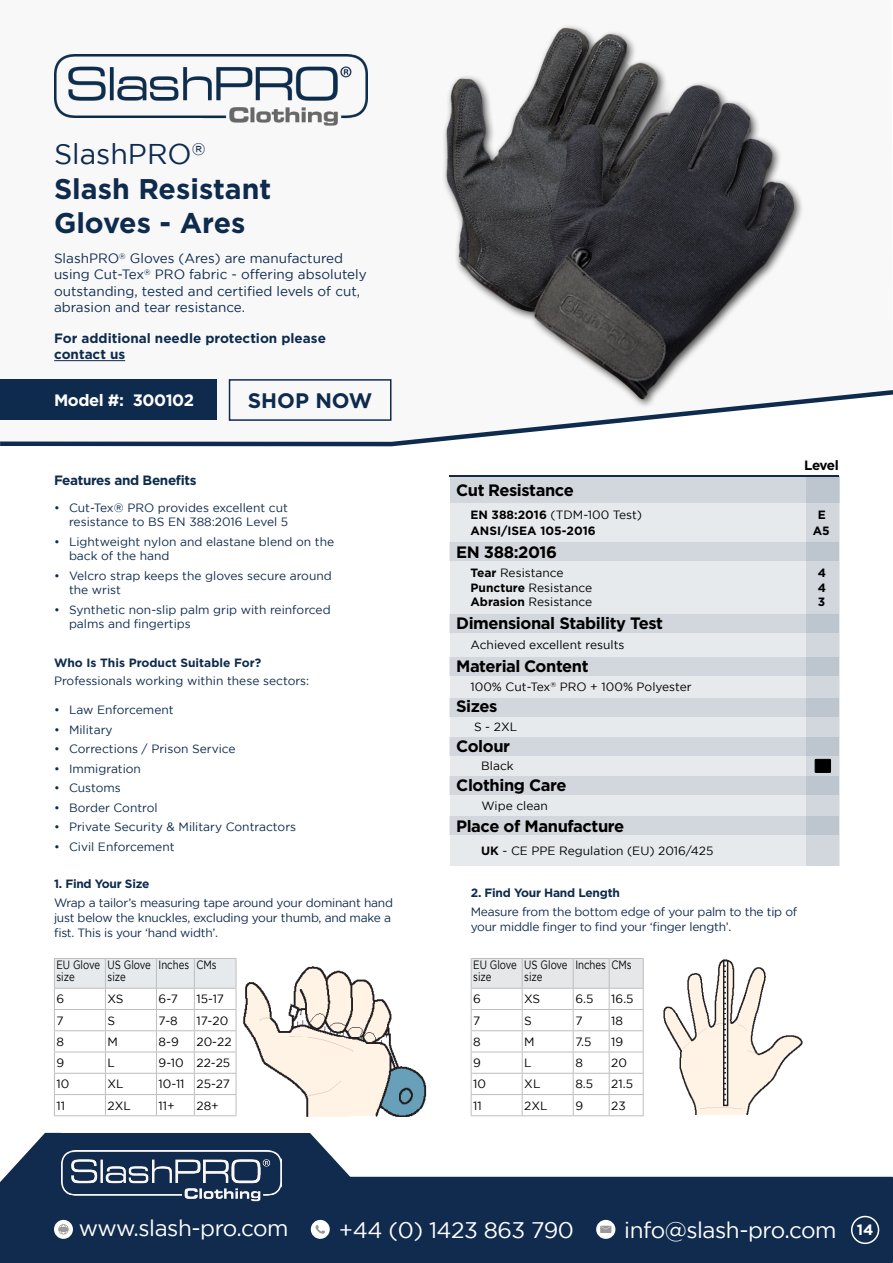
<style>
.page{position:relative;width:893px;height:1263px;background:#fff}
.page>*{position:absolute;margin:0;border:0;box-sizing:border-box;transform-origin:0 0}
.t1{font:700 28.5px/34.2px "Gotham";color:#0e2b4d}
.t2{font:22.5px "Gotham";letter-spacing:-.02em;color:#fff}
.t3{font:700 21px "Gotham";color:#0e2b4d}
.t4{font:700 16.5px "Gotham";letter-spacing:-.025em;color:#000}
.t5{font:700 16.5px "Gotham";letter-spacing:-.025em;color:#fff}
.t6{font:700 15px "Gotham";color:#fff}
.t7{font:13.5px/16.2px "Gotham";color:#0e2b4d}
.t8{font:700 13.5px/16.2px "Gotham";color:#0e2b4d}
.t9{font:700 13.5px "Gotham";letter-spacing:-.025em;color:#0e2b4d}
.t10{font:700 13.5px "Gotham";letter-spacing:-.04em;color:#000}
.t11{font:12px/14.4px "Gotham";color:#0e2b4d}
.t12{font:12px "Gotham";color:#000}
.t13{font:12px/15px "Gotham";letter-spacing:-.02em;color:#0e2b4d}
.t14{font:12px/12px "Gotham";color:#000;scale:.8 1}
.t15{font:700 12px "Gotham";letter-spacing:-.02em;color:#0e2b4d}
.t16{font:700 12px "Gotham";color:#0e2b4d}
.t17{font:700 12px/15.9px "Gotham";color:#000;text-align:center}
.s1{font-weight:400}
.s2{font-weight:700}
</style>
<div class="page">
<div style="left:9px;top:1177px;width:884px;height:86px;background:#102b4d"></div>
<svg style="left:54px;top:1220px;width:19px;height:19px"></svg>
<svg style="left:0;top:1133px;width:69px;height:130px"></svg>
<div style="left:311px;top:1220px;width:19px;height:19px;background:#fff;border-radius:50%"></div>
<svg style="left:316px;top:1225px;width:9px;height:9px"></svg>
<svg style="left:596px;top:1220px;width:19px;height:19px"></svg>
<svg style="left:600px;top:1226px;width:11px;height:7px"></svg>
<svg style="left:310px;top:1133px;width:46px;height:44px"></svg>
<div style="left:48px;top:1133px;width:262px;height:50px;background:#102b4d"></div>
<img style="left:62px;top:1150px;width:219px;height:51px">
<svg style="left:0;top:387px;width:893px;height:60px"></svg>
<div style="left:0;top:380px;width:217px;height:40px;background:#0e2b4d"></div>
<img style="left:54px;top:54px;width:314px;height:72px">
<div style="left:851px;top:1216px;width:28px;height:28px;border:2px solid #fff;border-radius:50%"></div>
<svg style="left:450px;top:476px;width:389px;height:390px;background:#dbe0e4"></svg>
<div style="left:815px;top:759px;width:15px;height:13px;background:#000"></div>
<div style="left:815px;top:759px;width:16px;height:14px;border:1px solid #000"></div>
<hr style="left:450px;top:475px;width:389px;height:1px;background:#0e2b4d">
<img style="left:388px;top:25px;width:446px;height:403px">
<svg style="left:54px;top:958px;width:183px;height:157px"></svg>
<hr style="left:54px;top:1115px;width:51px;height:1px;background:#bcbec0">
<hr style="left:105px;top:1115px;width:51px;height:1px;background:#bcbec0">
<hr style="left:156px;top:1115px;width:38px;height:1px;background:#bcbec0">
<hr style="left:194px;top:1115px;width:42px;height:1px;background:#bcbec0">
<img style="left:243px;top:966px;width:184px;height:150px">
<hr style="left:54px;top:360px;width:71px;height:1px;background:#0e2b4d">
<svg style="left:471px;top:958px;width:173px;height:157px"></svg>
<hr style="left:471px;top:1115px;width:51px;height:1px;background:#bcbec0">
<hr style="left:522px;top:1115px;width:51px;height:1px;background:#bcbec0">
<hr style="left:573px;top:1115px;width:36px;height:1px;background:#bcbec0">
<hr style="left:609px;top:1115px;width:35px;height:1px;background:#bcbec0">
<img style="left:663px;top:959px;width:140px;height:156px">
<div style="left:229px;top:379px;width:162px;height:42px;border:2px solid #0e2b4d"></div>
<h1 class="t1" style="left:54px;top:136px;width:219px"><span class="s1">SlashPRO</span><sup>®<br></sup>Slash Resistant<br>Gloves - Ares</h1>
<p class="t7" style="left:54px;top:250px;width:314px">SlashPRO<sup>®</sup> Gloves (Ares) are manufactured using Cut-Tex<sup>®</sup> PRO fabric - offering absolutely outstanding, tested and certified levels of cut, abrasion and tear resistance.</p>
<p class="t8" style="left:54px;top:329px;width:273px">For additional needle protection please contact us</p>
<h3 class="t5" style="left:54px;top:390px;width:141px">Model #: 300102</h3>
<h3 class="t3" style="left:248px;top:388px;width:126px">SHOP NOW</h3>
<p class="t9" style="left:54px;top:472px;width:144px">Features and Benefits</p>
<p class="t11" style="left:54px;top:500px;width:236px;text-align:right">• Cut-Tex® PRO provides excellent cut resistance to BS EN 388:2016 Level 5</p>
<p class="t11" style="left:69px;top:534px;width:267px;text-indent:-15px">• Lightweight nylon and elastane blend on the back of the hand</p>
<p class="t11" style="left:69px;top:568px;width:264px;text-indent:-15px">• Velcro strap keeps the gloves secure around the wrist</p>
<p class="t11" style="left:69px;top:602px;width:263px;text-indent:-15px">• Synthetic non-slip palm grip with reinforced palms and fingertips</p>
<p class="t16" style="left:54px;top:656px;width:209px">Who Is This Product Suitable For?</p>
<p class="t11" style="left:54px;top:673px;width:257px">Professionals working within these sectors:</p>
<p class="t11" style="left:54px;top:703px;width:121px">• Law Enforcement</p>
<p class="t11" style="left:54px;top:722px;width:60px">• Military</p>
<p class="t11" style="left:54px;top:742px;width:183px">• Corrections / Prison Service</p>
<p class="t11" style="left:54px;top:761px;width:89px">• Immigration</p>
<p class="t11" style="left:54px;top:781px;width:68px">• Customs</p>
<p class="t11" style="left:54px;top:800px;width:105px">• Border Control</p>
<p class="t11" style="left:54px;top:820px;width:244px">• Private Security &amp; Military Contractors</p>
<p class="t11" style="left:54px;top:839px;width:122px">• Civil Enforcement</p>
<p class="t15" style="left:54px;top:876px;width:97px">1. Find Your Size</p>
<p class="t13" style="left:54px;top:895px;width:341px">Wrap a tailor’s measuring tape around your dominant hand just below the knuckles, excluding your thumb, and make a fist. This is your ‘hand width’.</p>
<p class="t14" style="left:57px;top:959px;width:56px">EU Glove size</p>
<p class="t14" style="left:108px;top:959px;width:56px">US Glove size</p>
<p class="t14" style="left:159px;top:959px;width:74px">Inches CMs</p>
<p class="t12" style="left:57px;top:992px;width:9px">6</p>
<p class="t12" style="left:108px;top:992px;width:18px">XS</p>
<p class="t12" style="left:159px;top:992px;width:21px">6-7</p>
<p class="t12" style="left:196px;top:992px;width:29px">15-17</p>
<p class="t12" style="left:57px;top:1013px;width:9px">7</p>
<p class="t12" style="left:108px;top:1013px;width:9px">S</p>
<p class="t12" style="left:159px;top:1013px;width:21px">7-8</p>
<p class="t12" style="left:196px;top:1013px;width:33px">17-20</p>
<p class="t12" style="left:57px;top:1035px;width:9px">8</p>
<p class="t12" style="left:108px;top:1035px;width:12px">M</p>
<p class="t12" style="left:159px;top:1035px;width:22px">8-9</p>
<p class="t12" style="left:196px;top:1035px;width:37px">20-22</p>
<p class="t12" style="left:57px;top:1056px;width:9px">9</p>
<p class="t12" style="left:108px;top:1056px;width:9px">L</p>
<p class="t12" style="left:159px;top:1056px;width:73px">9-10 22-25</p>
<p class="t12" style="left:57px;top:1077px;width:14px">10</p>
<p class="t12" style="left:108px;top:1077px;width:18px">XL</p>
<p class="t12" style="left:159px;top:1077px;width:73px">10-11 25-27</p>
<p class="t12" style="left:57px;top:1099px;width:10px">11</p>
<p class="t12" style="left:108px;top:1099px;width:25px">2XL</p>
<p class="t12" style="left:159px;top:1099px;width:18px">11+</p>
<p class="t12" style="left:196px;top:1099px;width:24px">28+</p>
<p class="t10" style="left:804px;top:457px;width:36px">Level</p>
<h3 class="t4" style="left:456px;top:480px;width:119px">Cut Resistance</h3>
<p class="t17" style="left:470px;top:522px;width:127px">ANSI/ISEA 105-2016</p>
<h3 class="t4" style="left:456px;top:543px;width:102px">EN 388:2016</h3>
<p class="t12" style="left:470px;top:508px;width:173px"><span class="s2">EN 388:2016</span> (TDM-100 Test)</p>
<p class="t17" style="left:813px;top:506px;width:19px">E<br>A5</p>
<p class="t12" style="left:470px;top:566px;width:95px"><span class="s2">Tear</span> Resistance</p>
<p class="t17" style="left:818px;top:564px;width:10px">4</p>
<p class="t12" style="left:470px;top:581px;width:123px"><span class="s2">Puncture</span> Resistance</p>
<p class="t17" style="left:818px;top:579px;width:10px">4</p>
<p class="t12" style="left:470px;top:595px;width:123px"><span class="s2">Abrasion</span> Resistance</p>
<p class="t17" style="left:818px;top:594px;width:9px">3</p>
<h3 class="t4" style="left:456px;top:614px;width:208px">Dimensional Stability Test</h3>
<p class="t12" style="left:471px;top:638px;width:156px">Achieved excellent results</p>
<h3 class="t4" style="left:456px;top:656px;width:134px">Material Content</h3>
<p class="t12" style="left:470px;top:680px;width:223px">100% Cut-Tex<sup>®</sup> PRO + 100% Polyester</p>
<h3 class="t4" style="left:456px;top:697px;width:43px">Sizes</h3>
<p class="t12" style="left:474px;top:720px;width:45px">S - 2XL</p>
<h3 class="t4" style="left:456px;top:737px;width:56px">Colour</h3>
<p class="t12" style="left:481px;top:759px;width:34px">Black</p>
<h3 class="t4" style="left:456px;top:776px;width:112px">Clothing Care</h3>
<p class="t12" style="left:481px;top:799px;width:68px">Wipe clean</p>
<h3 class="t4" style="left:456px;top:816px;width:170px">Place of Manufacture</h3>
<p class="t12" style="left:481px;top:844px;width:234px"><span class="s2">UK</span> - CE PPE Regulation (EU) 2016/425</p>
<p class="t15" style="left:471px;top:885px;width:151px">2. Find Your Hand Length</p>
<p class="t13" style="left:471px;top:904px;width:328px">Measure from the bottom edge of your palm to the tip of your middle finger to find your ‘finger length’.</p>
<p class="t14" style="left:473px;top:959px;width:56px">EU Glove size</p>
<p class="t14" style="left:524px;top:959px;width:56px">US Glove size</p>
<p class="t14" style="left:575px;top:959px;width:72px">Inches CMs</p>
<p class="t12" style="left:473px;top:992px;width:9px">6</p>
<p class="t12" style="left:524px;top:992px;width:18px">XS</p>
<p class="t12" style="left:575px;top:992px;width:20px">6.5</p>
<p class="t12" style="left:611px;top:992px;width:24px">16.5</p>
<p class="t12" style="left:473px;top:1013px;width:9px">7</p>
<p class="t12" style="left:524px;top:1013px;width:9px">S</p>
<p class="t12" style="left:575px;top:1013px;width:9px">7</p>
<p class="t12" style="left:611px;top:1013px;width:13px">18</p>
<p class="t12" style="left:473px;top:1035px;width:9px">8</p>
<p class="t12" style="left:524px;top:1035px;width:12px">M</p>
<p class="t12" style="left:575px;top:1035px;width:18px">7.5</p>
<p class="t12" style="left:611px;top:1035px;width:14px">19</p>
<p class="t12" style="left:473px;top:1056px;width:9px">9</p>
<p class="t12" style="left:524px;top:1056px;width:9px">L</p>
<p class="t12" style="left:575px;top:1056px;width:9px">8</p>
<p class="t12" style="left:611px;top:1056px;width:17px">20</p>
<p class="t12" style="left:473px;top:1077px;width:14px">10</p>
<p class="t12" style="left:524px;top:1077px;width:18px">XL</p>
<p class="t12" style="left:575px;top:1077px;width:19px">8.5</p>
<p class="t12" style="left:611px;top:1077px;width:23px">21.5</p>
<p class="t12" style="left:473px;top:1099px;width:10px">11</p>
<p class="t12" style="left:524px;top:1099px;width:25px">2XL</p>
<p class="t12" style="left:575px;top:1099px;width:9px">9</p>
<p class="t12" style="left:611px;top:1099px;width:16px">23</p>
<h2 class="t2" style="left:79px;top:1216px;width:211px">www.slash-pro.com</h2>
<h2 class="t2" style="left:339px;top:1217px;width:237px">+44 (0) 1423 863 790</h2>
<h2 class="t2" style="left:624px;top:1217px;width:214px">info@slash-pro.com</h2>
<p class="t6" style="left:857px;top:1221px;width:18px">14</p>
</div>
